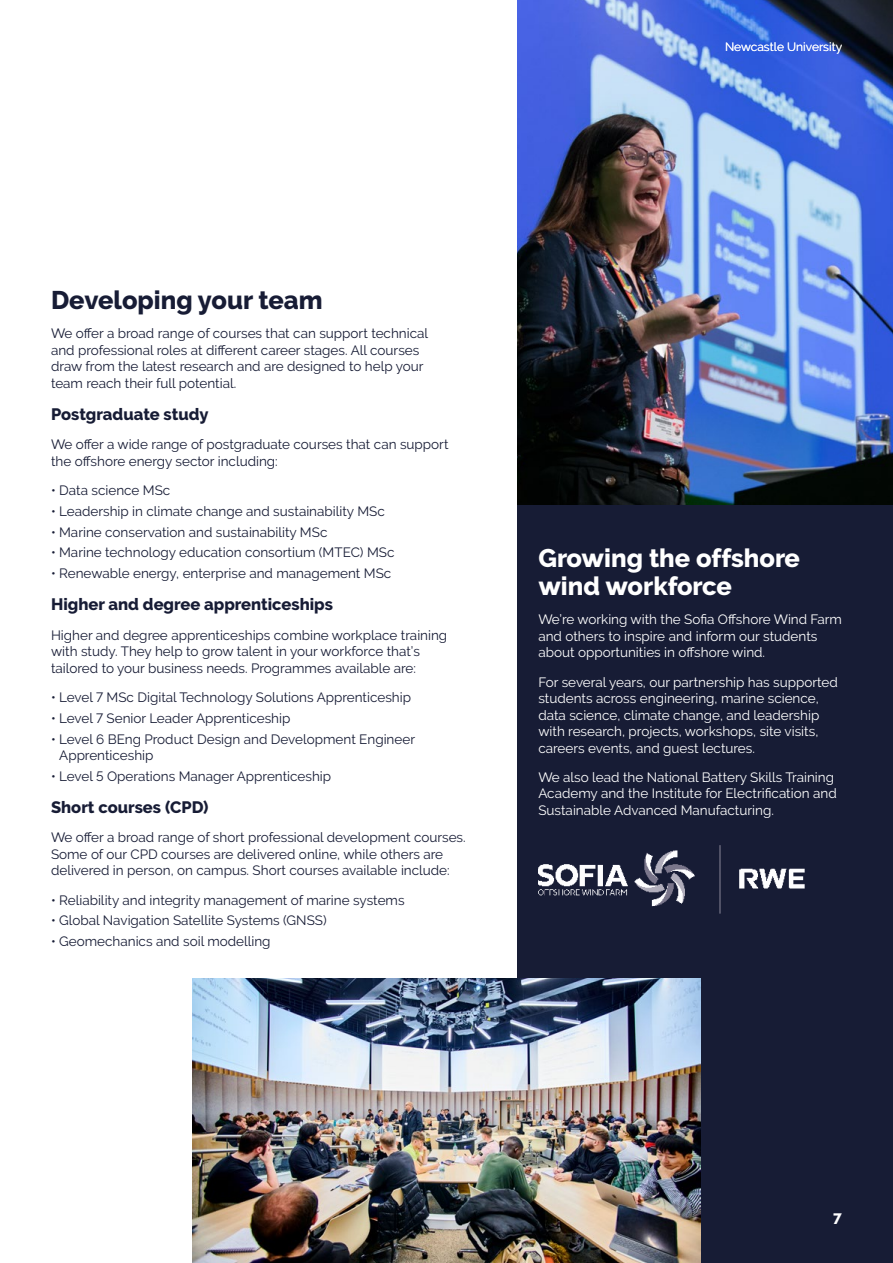
<style>
.page{position:relative;width:893px;height:1263px;background:#fff}
.page>*{position:absolute;margin:0;border:0;box-sizing:border-box;transform-origin:0 0}
.Pull_Out_Heading{font:800 25.5px/28.5px "Derailed";color:#fff}
.Subheading{font:800 25.5px "Derailed";color:#171c35}
.t1{font:800 16.5px "Derailed";color:#171c35}
.t2{font:800 15px "Derailed";color:#fff}
.t3{font:13.5px/16.5px "Derailed";color:#171c35}
.t4{font:13.5px/16.5px "Derailed";color:#fff}
.t5{font:12px "Derailed";color:#fff}
</style>
<div class="page">
<div style="left:517px;top:0;width:376px;height:1263px;background:#171c35"></div>
<img style="left:538px;top:845px;width:267px;height:69px">
<img style="left:192px;top:978px;width:509px;height:285px">
<img style="left:517px;top:0;width:376px;height:504px">
<p class="t5" style="left:725px;top:40px;width:119px">Newcastle University</p>
<p class="Subheading" style="left:51px;top:286px;width:273px">Developing your team</p>
<p class="t3" style="left:51px;top:325px;width:379px">We offer a broad range of courses that can support technical and professional roles at different career stages. All courses draw from the latest research and are designed to help your team reach their full potential.</p>
<p class="t1" style="left:51px;top:405px;width:159px">Postgraduate study</p>
<p class="t3" style="left:51px;top:436px;width:399px">We offer a wide range of postgraduate courses that can support the offshore energy sector including:</p>
<p class="t3" style="left:51px;top:482px;width:121px">• Data science MSc</p>
<p class="t3" style="left:51px;top:503px;width:335px">• Leadership in climate change and sustainability MSc</p>
<p class="t3" style="left:51px;top:524px;width:278px">• Marine conservation and sustainability MSc</p>
<p class="t3" style="left:51px;top:544px;width:345px">• Marine technology education consortium (MTEC) MSc</p>
<p class="t3" style="left:51px;top:565px;width:342px">• Renewable energy, enterprise and management MSc</p>
<p class="t1" style="left:51px;top:595px;width:284px">Higher and degree apprenticeships</p>
<p class="t3" style="left:51px;top:627px;width:398px">Higher and degree apprenticeships combine workplace training with study. They help to grow talent in your workforce that’s tailored to your business needs. Programmes available are:</p>
<p class="t3" style="left:51px;top:689px;width:361px">• Level 7 MSc Digital Technology Solutions Apprenticeship</p>
<p class="t3" style="left:51px;top:710px;width:241px">• Level 7 Senior Leader Apprenticeship</p>
<p class="t3" style="left:59px;top:730px;width:357px;text-indent:-8px">• Level 6 BEng Product Design and Development Engineer<br>Apprenticeship</p>
<p class="t3" style="left:51px;top:768px;width:282px">• Level 5 Operations Manager Apprenticeship</p>
<p class="t1" style="left:51px;top:798px;width:159px">Short courses (CPD)</p>
<p class="t3" style="left:51px;top:829px;width:416px">We offer a broad range of short professional development courses.<br>Some of our CPD courses are delivered online, while others are delivered in person, on campus. Short courses available include:</p>
<p class="t3" style="left:51px;top:891px;width:355px">• Reliability and integrity management of marine systems</p>
<p class="t3" style="left:51px;top:912px;width:277px">• Global Navigation Satellite Systems (GNSS)</p>
<p class="t3" style="left:51px;top:933px;width:221px">• Geomechanics and soil modelling</p>
<p class="Pull_Out_Heading" style="left:538px;top:543px;width:263px">Growing the offshore wind workforce</p>
<p class="t4" style="left:538px;top:611px;width:305px">We’re working with the Sofia Offshore Wind Farm and others to inspire and inform our students about opportunities in offshore wind.</p>
<p class="t4" style="left:538px;top:673px;width:301px">For several years, our partnership has supported students across engineering, marine science, data science, climate change, and leadership with research, projects, workshops, site visits, careers events, and guest lectures.</p>
<p class="t4" style="left:538px;top:769px;width:300px">We also lead the National Battery Skills Training<br>Academy and the Institute for Electrification and<br>Sustainable Advanced Manufacturing.</p>
<p class="t2" style="left:833px;top:1210px;width:10px">7</p>
</div>
